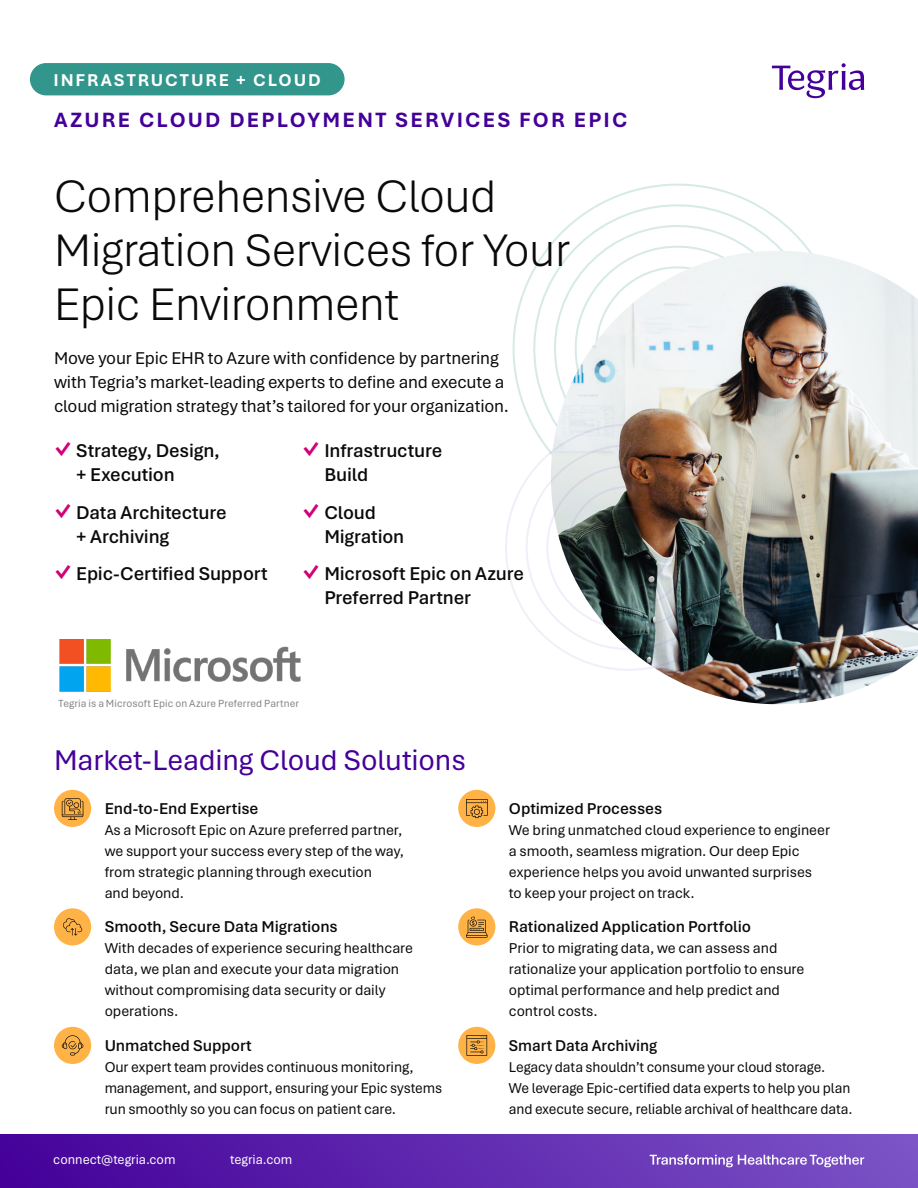
<style>
.page{position:relative;width:918px;height:1188px;background:#fff}
.page>*{position:absolute;margin:0;border:0;box-sizing:border-box;transform-origin:0 0}
.t1{font:300 48px/54px "Aptos";letter-spacing:-.01em;color:#0a0a0a}
.t2{font:30px "Aptos";letter-spacing:-.005em;color:#409}
.t3{font:700 21.75px "Aptos";letter-spacing:.1em;color:#409}
.t4{font:600 19.5px/24px "Aptos";letter-spacing:-.01em;color:#0a0a0a}
.t5{font:18px/24px "Aptos";letter-spacing:-.01em;color:#0a0a0a}
.t6{font:700 18px "Aptos";letter-spacing:.105em;color:#fff}
.t7{font:600 16.5px "Aptos";letter-spacing:-.005em;color:#0a0a0a}
.t8{font:15px/21px "Aptos";letter-spacing:-.005em;color:#0a0a0a}
.t9{font:13.5px "Aptos";color:#fff}
.t10{font:10.8px "Aptos";letter-spacing:.01em;color:#858585}
.s1{font-weight:900;font-size:24px;color:#d20078}
</style>
<div class="page">
<div style="left:0;top:1134px;width:918px;height:54px;background:linear-gradient(to right,#440199,#7c54c6)"></div>
<svg style="left:650px;top:1155px;width:214px;height:12px;background:#9b7cd1"></svg>
<svg style="left:772px;top:63px;width:92px;height:35px"></svg>
<div style="left:30px;top:63px;width:315px;height:32px;background:#32968c;border-radius:16px"></div>
<svg style="left:512px;top:183px;width:298px;height:230px"></svg>
<img style="left:551px;top:251px;width:367px;height:453px">
<img style="left:505px;top:413px;width:258px;height:266px">
<img style="left:59px;top:639px;width:242px;height:53px">
<div style="left:458px;top:1027px;width:37px;height:37px;background:#ffb347;border-radius:50%"></div>
<div style="left:458px;top:908px;width:37px;height:37px;background:#ffb347;border-radius:50%"></div>
<div style="left:458px;top:790px;width:37px;height:37px;background:#ffb347;border-radius:50%"></div>
<div style="left:54px;top:1027px;width:37px;height:37px;background:#ffb347;border-radius:50%"></div>
<div style="left:54px;top:908px;width:37px;height:37px;background:#ffb347;border-radius:50%"></div>
<div style="left:54px;top:790px;width:37px;height:37px;background:#ffb347;border-radius:50%"></div>
<svg style="left:62px;top:1035px;width:21px;height:20px"></svg>
<svg style="left:62px;top:798px;width:21px;height:22px"></svg>
<svg style="left:466px;top:916px;width:22px;height:22px"></svg>
<svg style="left:63px;top:918px;width:19px;height:18px"></svg>
<svg style="left:466px;top:1035px;width:21px;height:21px"></svg>
<svg style="left:466px;top:799px;width:22px;height:19px"></svg>
<p class="t6" style="left:54px;top:68px;width:269px">INFRASTRUCTURE + CLOUD</p>
<h3 class="t3" style="left:54px;top:105px;width:575px">AZURE CLOUD DEPLOYMENT SERVICES FOR EPIC</h3>
<h1 class="t1" style="left:54px;top:168px;width:518px">Comprehensive Cloud<br>Migration Services for Your<br>Epic Environment</h1>
<p class="t5" style="left:54px;top:346px;width:456px">Move your Epic EHR to Azure with confidence by partnering with Tegria’s market-leading experts to define and execute a cloud migration strategy that’s tailored for your organization.</p>
<h3 class="t4" style="left:76px;top:438px;width:145px;text-indent:-22px"><span class="s1">✓</span> Strategy, Design, + Execution</h3>
<h3 class="t4" style="left:76px;top:500px;width:152px;text-indent:-22px"><span class="s1">✓</span> Data Architecture + Archiving</h3>
<h3 class="t4" style="left:54px;top:561px;width:215px"><span class="s1">✓</span> Epic-Certified Support</h3>
<h3 class="t4" style="left:324px;top:438px;width:119px;text-indent:-22px"><span class="s1">✓</span> Infrastructure<br>Build</h3>
<h3 class="t4" style="left:324px;top:500px;width:81px;text-indent:-22px"><span class="s1">✓</span> Cloud<br>Migration</h3>
<h3 class="t4" style="left:324px;top:561px;width:201px;text-indent:-22px"><span class="s1">✓</span> Microsoft Epic on Azure<br>Preferred Partner</h3>
<p class="t10" style="left:59px;top:696px;width:242px">Tegria is a Microsoft Epic on Azure Preferred Partner</p>
<h2 class="t2" style="left:54px;top:739px;width:413px">Market-Leading Cloud Solutions</h2>
<p class="t7" style="left:105px;top:797px;width:155px">End-to-End Expertise</p>
<p class="t8" style="left:105px;top:819px;width:301px">As a Microsoft Epic on Azure preferred partner, we support your success every step of the way, from strategic planning through execution<br>and beyond.</p>
<p class="t7" style="left:105px;top:916px;width:235px">Smooth, Secure Data Migrations</p>
<p class="t8" style="left:105px;top:937px;width:310px">With decades of experience securing healthcare data, we plan and execute your data migration without compromising data security or daily operations.</p>
<p class="t7" style="left:105px;top:1034px;width:149px">Unmatched Support</p>
<p class="t8" style="left:105px;top:1056px;width:339px">Our expert team provides continuous monitoring, management, and support, ensuring your Epic systems run smoothly so you can focus on patient care.</p>
<p class="t9" style="left:53px;top:1151px;width:124px">connect@tegria.com</p>
<p class="t9" style="left:230px;top:1151px;width:64px">tegria.com</p>
<p class="t7" style="left:509px;top:797px;width:155px">Optimized Processes</p>
<p class="t8" style="left:509px;top:819px;width:323px">We bring unmatched cloud experience to engineer a smooth, seamless migration. Our deep Epic experience helps you avoid unwanted surprises<br>to keep your project on track.</p>
<p class="t7" style="left:509px;top:916px;width:244px">Rationalized Application Portfolio</p>
<p class="t8" style="left:509px;top:937px;width:297px">Prior to migrating data, we can assess and rationalize your application portfolio to ensure optimal performance and help predict and control costs.</p>
<p class="t7" style="left:509px;top:1034px;width:150px">Smart Data Archiving</p>
<p class="t8" style="left:509px;top:1056px;width:345px">Legacy data shouldn’t consume your cloud storage.<br>We leverage Epic-certified data experts to help you plan and execute secure, reliable archival of healthcare data.</p>
</div>
